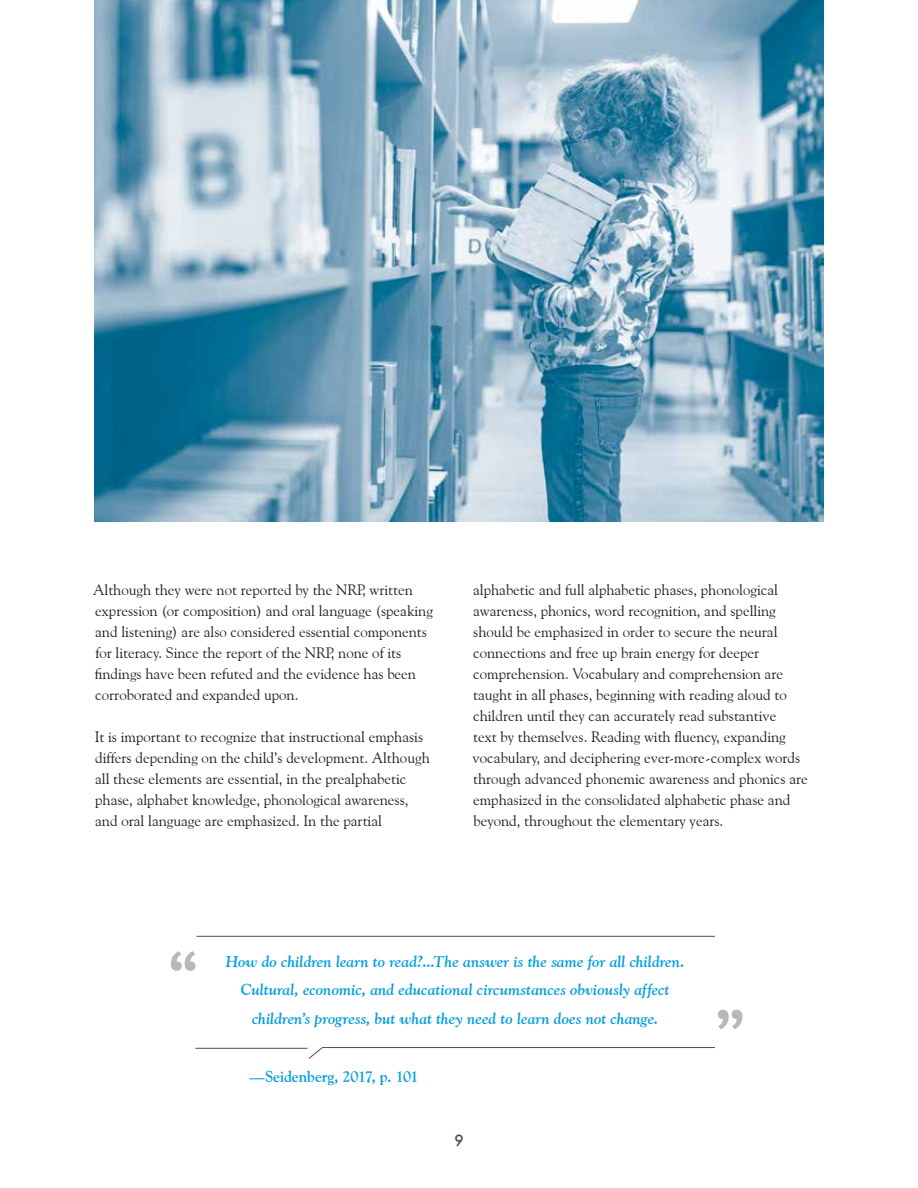
<style>
.page{position:relative;width:918px;height:1188px;background:#fff}
.page>*{position:absolute;margin:0;border:0;box-sizing:border-box;transform-origin:0 0}
.t1{font:italic 700 15.75px/28.5px "Goudy Old Style BT";letter-spacing:.005em;color:#009ddf;text-align:center}
.t2{font:700 15.75px "Goudy Old Style BT";letter-spacing:-.005em;color:#009ddf;scale:.96 1}
.t3{font:15px/21px "Goudy Old Style BT";color:#231f20}
.t4{font:500 15px "Futura";color:#4d4d4f}
</style>
<div class="page">
<hr style="left:197px;top:936px;width:518px;height:1px;background:#4d4d4f">
<svg style="left:308px;top:1047px;width:407px;height:12px"></svg>
<hr style="left:195px;top:1048px;width:112px;height:1px;background:#4d4d4f">
<svg style="left:171px;top:951px;width:25px;height:20px"></svg>
<svg style="left:718px;top:1010px;width:24px;height:19px"></svg>
<img style="left:94px;top:0;width:729px;height:522px">
<p class="t3" style="left:93px;top:579px;width:341px">Although they were not reported by the NRP, written expression (or composition) and oral language (speaking and listening) are also considered essential components for literacy. Since the report of the NRP, none of its findings have been refuted and the evidence has been corroborated and expanded upon.</p>
<p class="t3" style="left:95px;top:726px;width:337px">It is important to recognize that instructional emphasis differs depending on the child’s development. Although all these elements are essential, in the prealphabetic phase, alphabet knowledge, phonological awareness, and oral language are emphasized. In the partial</p>
<p class="t3" style="left:473px;top:579px;width:337px">alphabetic and full alphabetic phases, phonological awareness, phonics, word recognition, and spelling should be emphasized in order to secure the neural connections and free up brain energy for deeper comprehension. Vocabulary and comprehension are taught in all phases, beginning with reading aloud to children until they can accurately read substantive<br>text by themselves. Reading with fluency, expanding vocabulary, and deciphering ever-more-complex words through advanced phonemic awareness and phonics are emphasized in the consolidated alphabetic phase and beyond, throughout the elementary years.</p>
<p class="t1" style="left:226px;top:947px;width:460px">How do children learn to read?...The answer is the same for all children.<br>Cultural, economic, and educational circumstances obviously affect children’s progress, but what they need to learn does not change.</p>
<p class="t2" style="left:249px;top:1067px;width:178px">—Seidenberg, 2017, p. 101</p>
<p class="t4" style="left:454px;top:1131px;width:11px">9</p>
</div>
